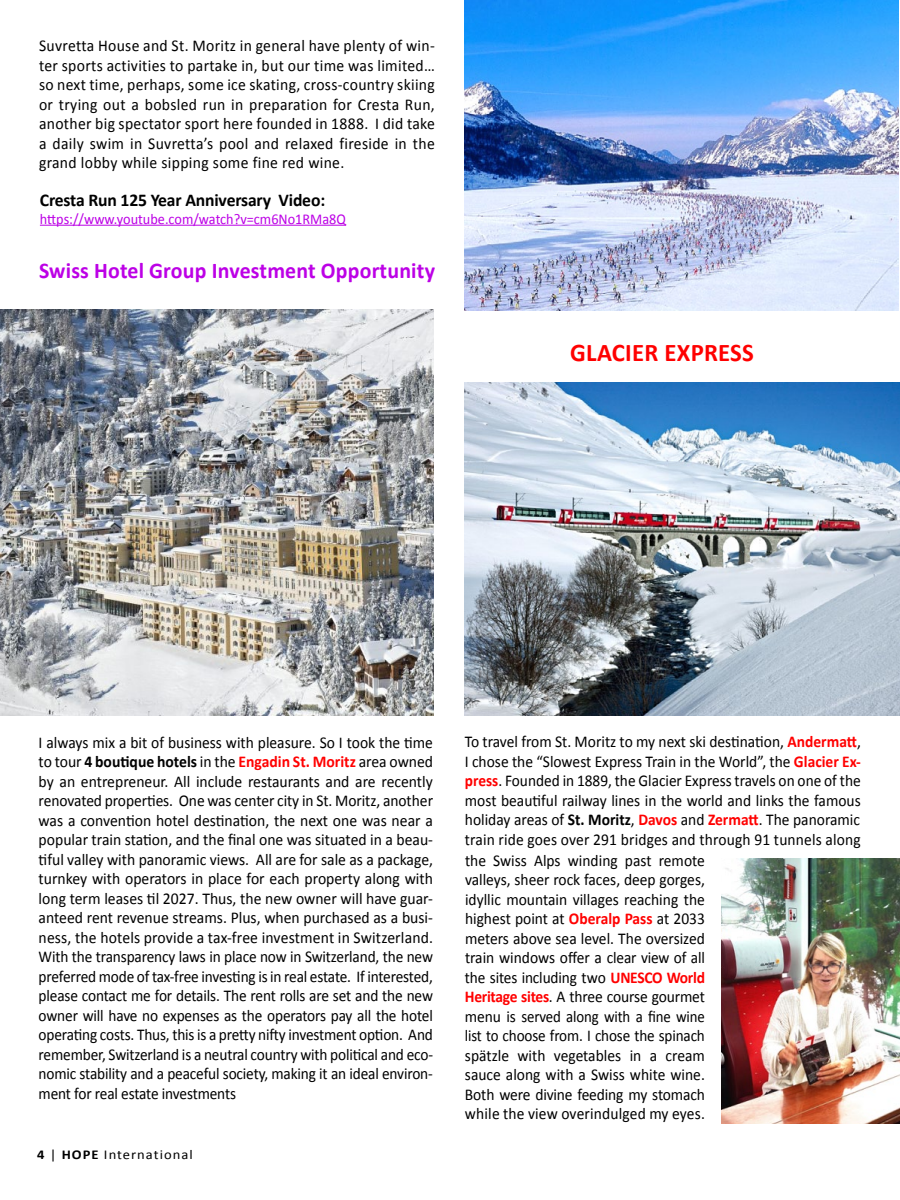
<style>
.page{position:relative;width:900px;height:1200px;background:#fff}
.page>*{position:absolute;margin:0;border:0;box-sizing:border-box;transform-origin:0 0}
.t1{font:700 25.5px "Calibri";letter-spacing:.01em;color:#f00}
.t2{font:700 22.5px "Calibri";letter-spacing:.01em;color:#bc01e6}
.t3{font:700 18px "Calibri";letter-spacing:-.01em;color:#000}
.t4{font:16.5px/19.5px "Calibri";letter-spacing:.01em;color:#000;text-align:justify;scale:.94 1}
.t5{font:16.5px/19.5px "Calibri";letter-spacing:.01em;color:#000;text-align:justify;scale:.95 1}
.t6{font:15px "Calibri";color:#bc01e6;scale:.95 1}
.t7{font:13.5px "Calibri";letter-spacing:.07em;color:#000;scale:1.08 1}
.s1{font-weight:700}
.s2{font-weight:700;color:#f00}
</style>
<div class="page">
<img style="left:465px;top:383px;width:435px;height:333px">
<img style="left:722px;top:858px;width:178px;height:266px">
<img style="left:0;top:310px;width:433px;height:405px">
<hr style="left:40px;top:225px;width:306px;height:1px;background:#bc01e6">
<img style="left:465px;top:0;width:433px;height:311px">
<p class="t5" style="left:39px;top:36px;width:418px">Suvretta House and St. Moritz in general have plenty of win&shy;ter sports activities to partake in, but our time was limited… so next time, perhaps, some ice skating, cross-country skiing or trying out a bobsled run in preparation for Cresta Run, another big spectator sport here founded in 1888. I did take a daily swim in Suvretta’s pool and relaxed fireside in the grand lobby while sipping some fine red wine.</p>
<p class="t3" style="left:40px;top:188px;width:287px">Cresta Run 125 Year Anniversary Video:</p>
<p class="t6" style="left:40px;top:209px;width:324px">https://www.youtube.com/watch?v=cm6No1RMa8Q</p>
<h2 class="t2" style="left:39px;top:256px;width:398px">Swiss Hotel Group Investment Opportunity</h2>
<h1 class="t1" style="left:570px;top:336px;width:185px">GLACIER EXPRESS</h1>
<p class="t4" style="left:39px;top:732px;width:421px">I always mix a bit of business with pleasure. So I took the time to tour <span class="s1">4 boutique hotels</span> in the <span class="s2">Engadin St. Moritz</span> area owned by an entrepreneur. All include restaurants and are recently renovated properties. One was center city in St. Moritz, another was a convention hotel destination, the next one was near a popular train station, and the final one was situated in a beau&shy;tiful valley with panoramic views. All are for sale as a package, turnkey with operators in place for each property along with long term leases til 2027. Thus, the new owner will have guar&shy;anteed rent revenue streams. Plus, when purchased as a busi&shy;ness, the hotels provide a tax-free investment in Switzerland.<br>With the transparency laws in place now in Switzerland, the new preferred mode of tax-free investing is in real estate. If interested, please contact me for details. The rent rolls are set and the new owner will have no expenses as the operators pay all the hotel operating costs. Thus, this is a pretty nifty investment option. And remember, Switzerland is a neutral country with political and eco&shy;nomic stability and a peaceful society, making it an ideal environ&shy;ment for real estate investments</p>
<p class="t7" style="left:37px;top:1146px;width:146px"><span class="s1">4</span> | <span class="s1">HOPE</span> International</p>
<p class="t4" style="left:465px;top:732px;width:423px">To travel from St. Moritz to my next ski destination, <span class="s2">Andermatt</span>, I chose the “Slowest Express Train in the World”, the <span class="s2">Glacier Ex&shy;press</span>. Founded in 1889, the Glacier Express travels on one of the most beautiful railway lines in the world and links the famous holiday areas of <span class="s1">St. Moritz</span>, <span class="s2">Davos</span> and <span class="s2">Zermatt</span>. The panoramic train ride goes over 291 bridges and through 91 tunnels along</p>
<p class="t4" style="left:465px;top:851px;width:257px">the Swiss Alps winding past remote valleys, sheer rock faces, deep gorges, idyllic mountain villages reaching the highest point at <span class="s2">Oberalp Pass</span> at 2033 meters above sea level. The oversized train windows offer a clear view of all the sites including two <span class="s2">UNESCO World Heritage sites</span>. A three course gourmet menu is served along with a fine wine list to choose from. I chose the spinach spätzle with vegetables in a cream sauce along with a Swiss white wine.<br>Both were divine feeding my stomach while the view overindulged my eyes.</p>
</div>
